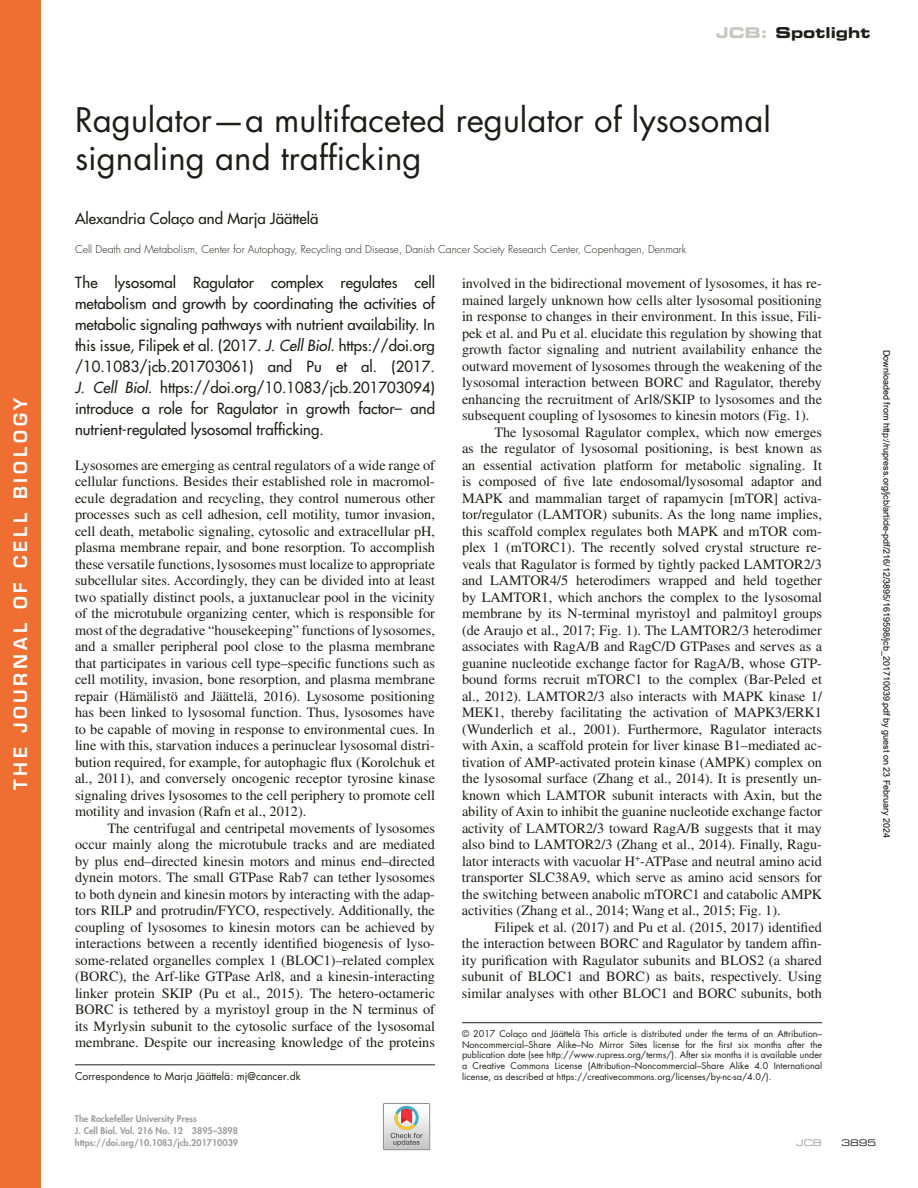
<style>
.page{position:relative;width:918px;height:1188px;background:#fff}
.page>*{position:absolute;margin:0;border:0;box-sizing:border-box;transform-origin:0 0}
.t1{font:33px/38.2px "Futura Std";color:#1d1d1b}
.t2{font:600 18px "Eurostile LT Std";letter-spacing:.205em;color:#fff}
.t3{font:500 15px/21px "Futura Std";color:#1d1d1b;text-align:justify}
.t4{font:15px "Eurostile LT Std Bold Ex 2";color:#1d1d1b}
.t5{font:14.25px/16.5px "Times LT Std";color:#1d1d1b;text-align:justify}
.t6{font:300 10.5px "Futura Std";color:#1d1d1b}
.t7{font:10.5px "Futura Std";color:#1d1d1b}
.t8{font:9px/10.8px "Futura Std";color:#1d1d1b;text-align:justify}
.t9{font:9px "Arial";color:#000}
.t10{font:800 9px/12px "Futura Std";color:#9d9d9d}
.t11{font:9px "Eurostile LT Std Ex 2";color:#1d1d1b}
.t12{font:9px "Eurostile LT Std Ex 2";color:#9d9d9d}
.s1{color:#c7c7c6}
.s2{font-style:italic}
</style>
<div class="page">
<div style="left:0;top:0;width:40px;height:1188px;background:#ee6f31"></div>
<svg style="left:383px;top:1103px;width:47px;height:47px"></svg>
<hr style="left:75px;top:1065px;width:360px;height:1px;background:#1d1d1b">
<hr style="left:462px;top:1022px;width:360px;height:1px;background:#1d1d1b">
<p class="t2" style="left:9px;top:790px;width:395px;rotate:-90deg">THE JOURNAL OF CELL BIOLOGY</p>
<p class="t4" style="left:716px;top:22px;width:156px"><span class="s1">JCB:</span> Spotlight</p>
<h1 class="t1" style="left:75px;top:101px;width:698px">Ragulator—a multifaceted regulator of lysosomal signaling and trafficking</h1>
<p class="t3" style="left:75px;top:209px;width:245px">Alexandria Colaço and Marja Jäättelä</p>
<p class="t6" style="left:75px;top:243px;width:613px">Cell Death and Metabolism, Center for Autophagy, Recycling and Disease, Danish Cancer Society Research Center, Copenhagen, Denmark</p>
<p class="t3" style="left:75px;top:272px;width:362px">The lysosomal Ragulator complex regulates cell metabolism and growth by coordinating the activities of metabolic signaling pathways with nutrient availability. In this issue, Filipek et al. (2017. <span class="s2">J. Cell Biol.</span> https://doi.org /10.1083/jcb.201703061) and Pu et al. (2017.<br><span class="s2">J. Cell Biol.</span> https://doi.org/10.1083/jcb.201703094) introduce a role for Ragulator in growth factor– and nutrient-regulated lysosomal trafficking.</p>
<p class="t5" style="left:462px;top:275px;width:361px">involved in the bidirectional movement of lysosomes, it has re-</p>
<p class="t5" style="left:462px;top:291px;width:362px">mained largely unknown how cells alter lysosomal positioning</p>
<p class="t5" style="left:462px;top:308px;width:361px">in response to changes in their environment. In this issue, Fili-</p>
<p class="t5" style="left:462px;top:324px;width:362px">pek et al. and Pu et al. elucidate this regulation by showing that</p>
<p class="t5" style="left:462px;top:341px;width:362px">growth factor signaling and nutrient availability enhance the</p>
<p class="t5" style="left:462px;top:357px;width:362px">outward movement of lysosomes through the weakening of the</p>
<p class="t5" style="left:462px;top:374px;width:362px">lysosomal interaction between BORC and Ragulator, thereby</p>
<p class="t5" style="left:462px;top:390px;width:362px">enhancing the recruitment of Arl8/SKIP to lysosomes and the</p>
<p class="t5" style="left:462px;top:407px;width:349px">subsequent coupling of lysosomes to kinesin motors (Fig. 1).</p>
<p class="t5" style="left:494px;top:423px;width:329px">The lysosomal Ragulator complex, which now emerges</p>
<p class="t5" style="left:462px;top:440px;width:362px">as the regulator of lysosomal positioning, is best known as</p>
<p class="t5" style="left:462px;top:456px;width:361px">an essential activation platform for metabolic signaling. It</p>
<p class="t5" style="left:462px;top:473px;width:361px">is composed of five late endosomal/lysosomal adaptor and</p>
<p class="t5" style="left:462px;top:489px;width:362px">MAPK and mammalian target of rapamycin [mTOR] activa-</p>
<p class="t5" style="left:462px;top:506px;width:362px">tor/regulator (LAMTOR) subunits. As the long name implies,</p>
<p class="t5" style="left:462px;top:522px;width:361px">this scaffold complex regulates both MAPK and mTOR com-</p>
<p class="t5" style="left:462px;top:539px;width:361px">plex 1 (mTORC1). The recently solved crystal structure re-</p>
<p class="t5" style="left:462px;top:555px;width:361px">veals that Ragulator is formed by tightly packed LAMTOR2/3</p>
<p class="t5" style="left:462px;top:572px;width:361px">and LAMTOR4/5 heterodimers wrapped and held together</p>
<p class="t5" style="left:462px;top:588px;width:361px">by LAMTOR1, which anchors the complex to the lysosomal</p>
<p class="t5" style="left:462px;top:605px;width:362px">membrane by its N-terminal myristoyl and palmitoyl groups</p>
<p class="t5" style="left:462px;top:621px;width:362px">(de Araujo et al., 2017; Fig. 1). The LAMTOR2/3 heterodimer</p>
<p class="t5" style="left:462px;top:638px;width:362px">associates with RagA/B and RagC/D GTPases and serves as a</p>
<p class="t5" style="left:462px;top:654px;width:362px">guanine nucleotide exchange factor for RagA/B, whose GTP-</p>
<p class="t5" style="left:462px;top:671px;width:362px">bound forms recruit mTORC1 to the complex (Bar-Peled et</p>
<p class="t5" style="left:462px;top:687px;width:361px">al., 2012). LAMTOR2/3 also interacts with MAPK kinase 1/</p>
<p class="t5" style="left:462px;top:704px;width:362px">MEK1, thereby facilitating the activation of MAPK3/ERK1</p>
<p class="t5" style="left:462px;top:721px;width:361px">(Wunderlich et al., 2001). Furthermore, Ragulator interacts</p>
<p class="t5" style="left:462px;top:737px;width:362px">with Axin, a scaffold protein for liver kinase B1–mediated ac-</p>
<p class="t5" style="left:462px;top:754px;width:362px">tivation of AMP-activated protein kinase (AMPK) complex on</p>
<p class="t5" style="left:462px;top:770px;width:362px">the lysosomal surface (Zhang et al., 2014). It is presently un-</p>
<p class="t5" style="left:462px;top:787px;width:361px">known which LAMTOR subunit interacts with Axin, but the</p>
<p class="t5" style="left:462px;top:803px;width:361px">ability of Axin to inhibit the guanine nucleotide exchange factor</p>
<p class="t5" style="left:462px;top:820px;width:361px">activity of LAMTOR2/3 toward RagA/B suggests that it may</p>
<p class="t5" style="left:462px;top:836px;width:361px">also bind to LAMTOR2/3 (Zhang et al., 2014). Finally, Ragu-</p>
<p class="t5" style="left:462px;top:853px;width:361px">lator interacts with vacuolar H<sup>+</sup>-ATPase and neutral amino acid</p>
<p class="t5" style="left:462px;top:869px;width:361px">transporter SLC38A9, which serve as amino acid sensors for</p>
<p class="t5" style="left:462px;top:885px;width:361px">the switching between anabolic mTORC1 and catabolic AMPK</p>
<p class="t5" style="left:462px;top:902px;width:320px">activities (Zhang et al., 2014; Wang et al., 2015; Fig. 1).</p>
<p class="t5" style="left:494px;top:918px;width:329px">Filipek et al. (2017) and Pu et al. (2015, 2017) identified</p>
<p class="t5" style="left:462px;top:935px;width:362px">the interaction between BORC and Ragulator by tandem affin-</p>
<p class="t5" style="left:462px;top:951px;width:361px">ity purification with Ragulator subunits and BLOS2 (a shared</p>
<p class="t5" style="left:462px;top:968px;width:362px">subunit of BLOC1 and BORC) as baits, respectively. Using</p>
<p class="t5" style="left:462px;top:984px;width:362px">similar analyses with other BLOC1 and BORC subunits, both</p>
<p class="t5" style="left:75px;top:456px;width:362px">Lysosomes are emerging as central regulators of a wide range of cellular functions. Besides their established role in macromol&shy;ecule degradation and recycling, they control numerous other processes such as cell adhesion, cell motility, tumor invasion, cell death, metabolic signaling, cytosolic and extracellular pH, plasma membrane repair, and bone resorption. To accomplish these versatile functions, lysosomes must localize to appropriate subcellular sites. Accordingly, they can be divided into at least two spatially distinct pools, a juxtanuclear pool in the vicinity of the microtubule organizing center, which is responsible for most of the degradative “housekeeping” functions of lysosomes, and a smaller peripheral pool close to the plasma membrane that participates in various cell type–specific functions such as cell motility, invasion, bone resorption, and plasma membrane repair (Hämälistö and Jäättelä, 2016). Lysosome positioning has been linked to lysosomal function. Thus, lysosomes have to be capable of moving in response to environmental cues. In line with this, starvation induces a perinuclear lysosomal distri&shy;bution required, for example, for autophagic flux (Korolchuk et al., 2011), and conversely oncogenic receptor tyrosine kinase signaling drives lysosomes to the cell periphery to promote cell motility and invasion (Rafn et al., 2012).</p>
<p class="t5" style="left:75px;top:819px;width:362px;text-indent:32px">The centrifugal and centripetal movements of lysosomes occur mainly along the microtubule tracks and are mediated by plus end–directed kinesin motors and minus end–directed dynein motors. The small GTPase Rab7 can tether lysosomes to both dynein and kinesin motors by interacting with the adap&shy;tors RILP and protrudin/FYCO, respectively. Additionally, the coupling of lysosomes to kinesin motors can be achieved by interactions between a recently identified biogenesis of lyso&shy;some-related organelles complex 1 (BLOC1)–related complex (BORC), the Arf-like GTPase Arl8, and a kinesin-interacting linker protein SKIP (Pu et al., 2015). The hetero-octameric BORC is tethered by a myristoyl group in the N terminus of its Myrlysin subunit to the cytosolic surface of the lysosomal membrane. Despite our increasing knowledge of the proteins</p>
<p class="t8" style="left:462px;top:1028px;width:362px">© 2017 Colaço and Jäättelä This article is distributed under the terms of an Attribution– Noncommercial–Share Alike–No Mirror Sites license for the first six months after the publication date (see http://www.rupress.org/terms/). After six months it is available under a Creative Commons License (Attribution–Noncommercial–Share Alike 4.0 International</p>
<p class="t7" style="left:75px;top:1069px;width:227px">Correspondence to Marja Jäättelä: mj@cancer.dk</p>
<p class="t8" style="left:462px;top:1071px;width:311px">license, as described at https://creativecommons.org/licenses/by-nc-sa/4.0/).</p>
<p class="t10" style="left:75px;top:1112px;width:165px">The Rockefeller University Press<br>J. Cell Biol. Vol. 216 No. 12 3895–3898 https://doi.org/10.1083/jcb.201710039</p>
<p class="t12" style="left:796px;top:1136px;width:27px">JCB</p>
<p class="t9" style="left:890px;top:350px;width:490px;rotate:90deg">Downloaded from http://rupress.org/jcb/article-pdf/216/12/3895/1619598/jcb_201710039.pdf by guest on 23 February 2024</p>
<p class="t11" style="left:842px;top:1136px;width:36px">3895</p>
</div>
